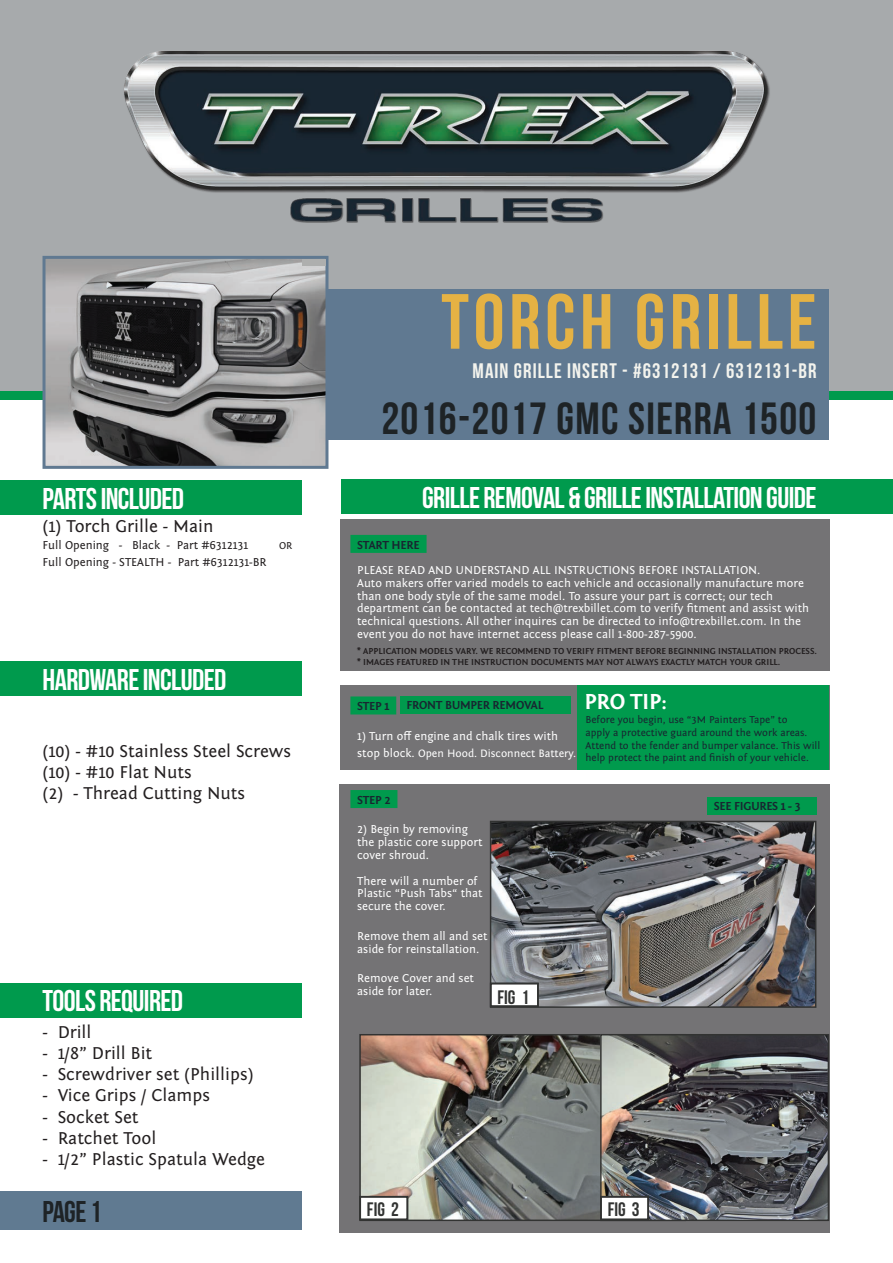
<style>
.page{position:relative;width:893px;height:1263px;background:#fff}
.page>*{position:absolute;margin:0;border:0;box-sizing:border-box;transform-origin:0 0}
.t1{font:78px "Bebas Neue";letter-spacing:.06em;color:#e5b244}
.t2{font:45px "Bebas Neue";letter-spacing:.03em;color:#1e2326}
.t3{font:30px "Bebas Neue";letter-spacing:-.02em;color:#fff}
.t4{font:30px "Bebas Neue";color:#1e2326}
.t5{font:700 22.5px "Fontin Sans";letter-spacing:-.02em;color:#fff}
.t6{font:21px "Bebas Neue";letter-spacing:.05em;color:#f3f3ed}
.t7{font:19.5px "Bebas Neue";color:#323332}
.t8{font:18px/21.3px "Fontin Sans";color:#231f20}
.t9{font:12px/12.8px "Fontin Sans";color:#fff}
.t10{font:12px "Fontin Sans";color:#231f20}
.t11{font:700 12px "Fontin Sans";letter-spacing:-.02em;color:#182631}
.t12{font:11.25px "Fontin Sans";color:#fff}
.t13{font:10.5px/12.8px "Fontin Sans";color:#182631}
.t14{font:10.5px "Fontin Sans";color:#231f20}
.t15{font:700 9px/11.1px "Fontin Sans";color:#231f20}
.s1{font-size:12px}
</style>
<div class="page">
<div style="left:0;top:0;width:893px;height:391px;background:#a7aaac"></div>
<div style="left:0;top:391px;width:893px;height:9px;background:#009a4d"></div>
<div style="left:0;top:1191px;width:301px;height:39px;background:#607a91"></div>
<div style="left:340px;top:519px;width:489px;height:152px;background:#747375"></div>
<div style="left:350px;top:535px;width:77px;height:18px;background:#009a4d"></div>
<div style="left:340px;top:685px;width:489px;height:84px;background:#747375"></div>
<div style="left:350px;top:696px;width:46px;height:18px;background:#009a4d"></div>
<div style="left:339px;top:784px;width:491px;height:448px;background:#747375"></div>
<div style="left:350px;top:790px;width:47px;height:18px;background:#009a4d"></div>
<div style="left:400px;top:696px;width:171px;height:18px;background:#009a4d"></div>
<div style="left:577px;top:685px;width:252px;height:84px;background:#009a4d"></div>
<img style="left:493px;top:824px;width:320px;height:181px">
<div style="left:490px;top:821px;width:326px;height:187px;border:2px solid #323332"></div>
<img style="left:362px;top:1037px;width:238px;height:181px">
<div style="left:359px;top:1034px;width:327px;height:187px;border:2px solid #323332"></div>
<img style="left:603px;top:1037px;width:223px;height:181px">
<div style="left:600px;top:1034px;width:229px;height:187px;border:2px solid #323332"></div>
<div style="left:490px;top:983px;width:49px;height:24px;background:#fff"></div>
<div style="left:490px;top:983px;width:49px;height:24px;border:2px solid #323332"></div>
<div style="left:359px;top:1196px;width:49px;height:24px;background:#fff"></div>
<div style="left:359px;top:1196px;width:49px;height:24px;border:2px solid #323332"></div>
<div style="left:600px;top:1196px;width:49px;height:24px;background:#fff"></div>
<div style="left:600px;top:1196px;width:49px;height:24px;border:2px solid #323332"></div>
<div style="left:707px;top:797px;width:109px;height:18px;background:#009a4d"></div>
<div style="left:0;top:983px;width:302px;height:34px;background:#009a4d"></div>
<div style="left:0;top:662px;width:302px;height:34px;background:#009a4d"></div>
<div style="left:0;top:480px;width:302px;height:34px;background:#009a4d"></div>
<div style="left:235px;top:289px;width:594px;height:151px;background:#607991"></div>
<div style="left:341px;top:480px;width:552px;height:34px;background:#009a4d"></div>
<img style="left:47px;top:260px;width:277px;height:205px">
<div style="left:43px;top:256px;width:285px;height:213px;border:3px solid #607991"></div>
<div style="left:302px;top:259px;width:23px;height:6px;background:#aeafae"></div>
<img style="left:119px;top:51px;width:651px;height:206px">
<h1 class="t1" style="left:441px;top:279px;width:377px">TORCH GRILLE</h1>
<h3 class="t6" style="left:473px;top:360px;width:345px">MAIN GRILLE INSERT - #6312131 / 6312131-BR</h3>
<h2 class="t2" style="left:381px;top:393px;width:437px">2016-2017 GMC SIERRA 1500</h2>
<h3 class="t3" style="left:43px;top:482px;width:143px">PARTS INCLUDED</h3>
<h3 class="t3" style="left:422px;top:481px;width:396px">GRILLE REMOVAL &amp; GRILLE INSTALLATION GUIDE</h3>
<h3 class="t8" style="left:43px;top:515px;width:173px">(1) Torch Grille - Main</h3>
<p class="t10" style="left:43px;top:538px;width:207px">Full Opening - Black - Part #6312131</p>
<p class="t14" style="left:279px;top:539px;width:15px">OR</p>
<p class="t10" style="left:43px;top:555px;width:226px">Full Opening - STEALTH - Part #6312131-BR</p>
<h3 class="t3" style="left:43px;top:663px;width:185px">HARDWARE INCLUDED</h3>
<h3 class="t8" style="left:43px;top:741px;width:250px">(10) - #10 Stainless Steel Screws (10) - #10 Flat Nuts<br>(2) - Thread Cutting Nuts</h3>
<h3 class="t3" style="left:43px;top:984px;width:142px">TOOLS REQUIRED</h3>
<h3 class="t8" style="left:43px;top:1021px;width:50px">- Drill</h3>
<h3 class="t8" style="left:43px;top:1042px;width:111px">- 1/8” Drill Bit</h3>
<h3 class="t8" style="left:43px;top:1064px;width:213px">- Screwdriver set (Phillips)</h3>
<h3 class="t8" style="left:43px;top:1085px;width:169px">- Vice Grips / Clamps</h3>
<h3 class="t8" style="left:43px;top:1106px;width:98px">- Socket Set</h3>
<h3 class="t8" style="left:43px;top:1127px;width:115px">- Ratchet Tool</h3>
<h3 class="t8" style="left:43px;top:1149px;width:224px">- 1/2” Plastic Spatula Wedge</h3>
<h3 class="t4" style="left:42px;top:1195px;width:61px">PAGE 1</h3>
<p class="t11" style="left:357px;top:538px;width:64px">START HERE</p>
<p class="t9" style="left:357px;top:564px;width:453px">PLEASE READ AND UNDERSTAND ALL INSTRUCTIONS BEFORE INSTALLATION.<br>Auto makers offer varied models to each vehicle and occasionally manufacture more than one body style of the same model. To assure your part is correct; our tech department can be contacted at tech@trexbillet.com to verify fitment and assist with technical questions. All other inquires can be directed to info@trexbillet.com. In the event you do not have internet access please call 1-800-287-5900.</p>
<p class="t15" style="left:357px;top:645px;width:461px">* APPLICATION MODELS VARY. WE RECOMMEND TO VERIFY FITMENT BEFORE BEGINNING INSTALLATION PROCESS. * IMAGES FEATURED IN THE INSTRUCTION DOCUMENTS MAY NOT ALWAYS EXACTLY MATCH YOUR GRILL.</p>
<p class="t11" style="left:406px;top:699px;width:139px">FRONT BUMPER REMOVAL</p>
<h3 class="t5" style="left:584px;top:689px;width:84px">PRO TIP:</h3>
<p class="t13" style="left:585px;top:713px;width:236px">Before you begin, use “3M Painters Tape” to<br>apply a protective guard around the work areas.<br>Attend to the fender and bumper valance. This will help protect the paint and finish of your vehicle.</p>
<p class="t11" style="left:357px;top:700px;width:34px">STEP 1</p>
<p class="t9" style="left:357px;top:730px;width:202px">1) Turn off engine and chalk tires with</p>
<p class="t12" style="left:357px;top:747px;width:220px"><span class="s1">stop block.</span> Open Hood. Disconnect Battery.</p>
<p class="t11" style="left:357px;top:793px;width:35px">STEP 2</p>
<p class="t9" style="left:357px;top:823px;width:127px">2) Begin by removing the plastic core support cover shroud.</p>
<p class="t9" style="left:357px;top:874px;width:127px">There will a number of<br>Plastic “Push Tabs“ that secure the cover.</p>
<p class="t9" style="left:357px;top:930px;width:132px">Remove them all and set aside for reinstallation.</p>
<p class="t9" style="left:357px;top:972px;width:118px">Remove Cover and set aside for later.</p>
<p class="t11" style="left:714px;top:799px;width:88px">SEE FIGURES 1 - 3</p>
<h3 class="t7" style="left:497px;top:986px;width:33px">FIG 1</h3>
<h3 class="t7" style="left:367px;top:1199px;width:33px">FIG 2</h3>
<h3 class="t7" style="left:608px;top:1199px;width:33px">FIG 3</h3>
</div>
